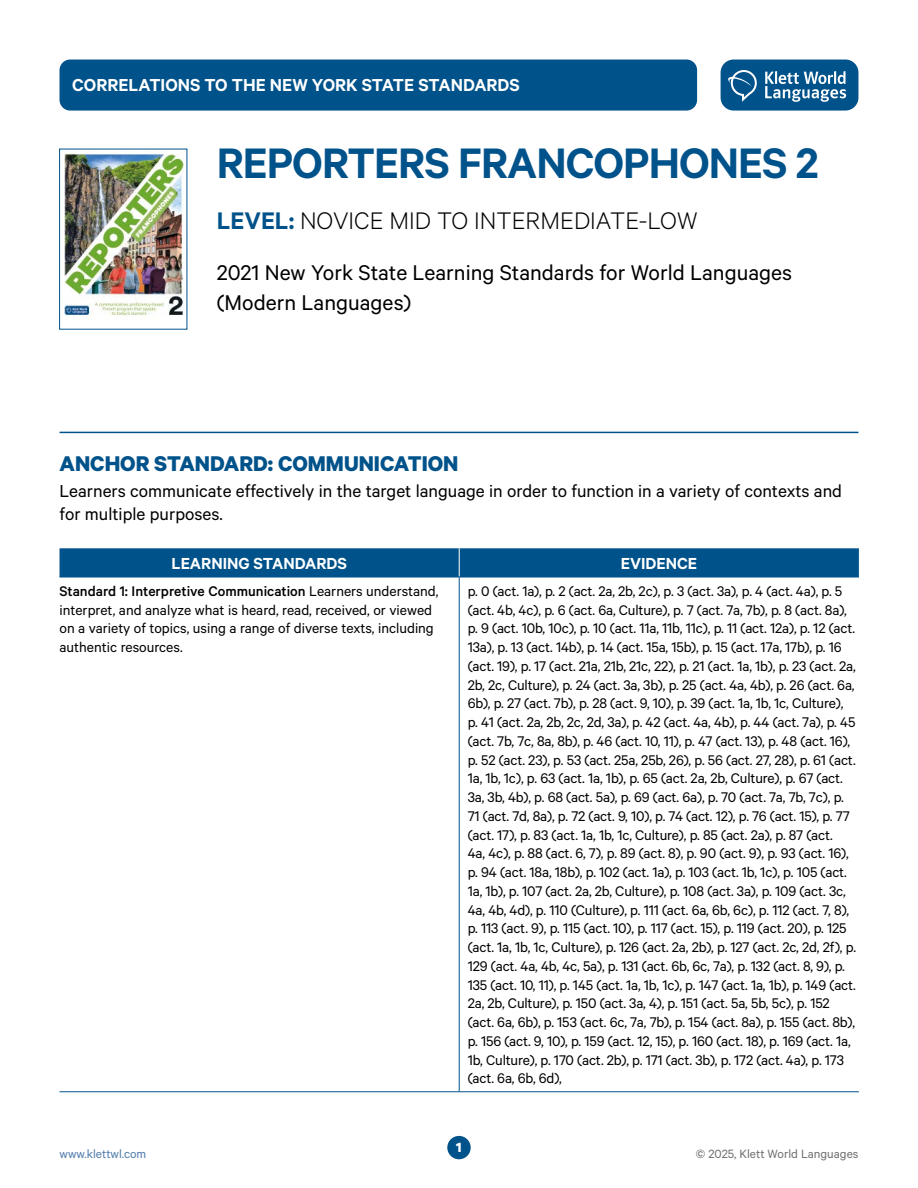
<style>
.page{position:relative;width:918px;height:1188px;background:#fff}
.page>*{position:absolute;margin:0;border:0;box-sizing:border-box;transform-origin:0 0}
.t1{font:600 48px "Calibre";letter-spacing:-.02em;color:#00528a}
.t2{font:300 27px "Calibre";color:#000}
.t3{font:24px "Calibre";color:#000}
._000_ladillo{font:700 24px "Calibre";color:#00528a}
._000_texto_seguido{font:19.5px/22.5px "Calibre";color:#000}
.t4{font:600 19.5px "Calibre";color:#fff}
._000_tablas_cabecera_rango1{font:600 18px "Calibre";color:#fff}
._000_tablas_texto_1_5_medium{font:15.75px/18.8px "Calibre";letter-spacing:-.01em;color:#000}
._000_tablas_texto{font:15.75px/18.8px "Calibre";color:#000;text-align:justify}
._000_tablas_texto-2{font:500 15.75px "Calibre";color:#000}
.t5{font:700 15px "Calibre";color:#fff}
.t6{font:13.5px "Calibre";color:#706f6f}
.t7{font:13.5px "Calibre";color:#517bab}
.s1{font-weight:600;color:#00528a}
.s2{font-weight:400}
</style>
<div class="page">
<div style="left:447px;top:1136px;width:24px;height:23px;background:#00528a;border-radius:50%"></div>
<div style="left:721px;top:60px;width:137px;height:51px;background:#00528a;border-radius:13px"></div>
<svg style="left:765px;top:71px;width:81px;height:31px"></svg>
<svg style="left:728px;top:70px;width:29px;height:32px"></svg>
<div style="left:60px;top:60px;width:637px;height:51px;background:#00528a;border-radius:11px"></div>
<div style="left:60px;top:548px;width:799px;height:29px;background:#00528a"></div>
<hr style="left:459px;top:577px;width:400px;height:1px;background:#00528a">
<hr style="left:459px;top:1091px;width:400px;height:1px;background:#00528a">
<hr style="left:60px;top:577px;width:399px;height:1px;background:#00528a">
<hr style="left:459px;top:577px;width:1px;height:514px;background:#00528a">
<hr style="left:60px;top:1091px;width:399px;height:1px;background:#00528a">
<img style="left:63px;top:152px;width:122px;height:167px">
<hr style="left:60px;top:432px;width:798px;height:1px;background:#00528a">
<p class="t4" style="left:72px;top:74px;width:449px">CORRELATIONS TO THE NEW YORK STATE STANDARDS</p>
<p class="t1" style="left:217px;top:134px;width:603px">REPORTERS FRANCOPHONES 2</p>
<p class="t2" style="left:217px;top:205px;width:482px"><span class="s1">LEVEL:</span> NOVICE MID TO INTERMEDIATE-LOW</p>
<p class="t3" style="left:217px;top:258px;width:577px">2021 New York State Learning Standards for World Languages</p>
<p class="t3" style="left:217px;top:288px;width:196px">(Modern Languages)</p>
<p class="_000_ladillo" style="left:60px;top:448px;width:400px">ANCHOR STANDARD: COMMUNICATION</p>
<p class="_000_texto_seguido" style="left:60px;top:479px;width:784px">Learners communicate effectively in the target language in order to function in a variety of contexts and for multiple purposes.</p>
<p class="_000_tablas_cabecera_rango1" style="left:172px;top:552px;width:177px">LEARNING STANDARDS</p>
<p class="_000_tablas_cabecera_rango1" style="left:621px;top:552px;width:78px">EVIDENCE</p>
<p class="_000_tablas_texto-2" style="left:60px;top:582px;width:381px">Standard 1: Interpretive Communication <span class="s2">Learners understand,</span></p>
<p class="_000_tablas_texto" style="left:60px;top:600px;width:376px">interpret, and analyze what is heard, read, received, or viewed on a variety of topics, using a range of diverse texts, including authentic resources.</p>
<p class="_000_tablas_texto_1_5_medium" style="left:468px;top:581px;width:390px">p. 0 (act. 1a), p. 2 (act. 2a, 2b, 2c), p. 3 (act. 3a), p. 4 (act. 4a), p. 5 (act. 4b, 4c), p. 6 (act. 6a, Culture), p. 7 (act. 7a, 7b), p. 8 (act. 8a), p. 9 (act. 10b, 10c), p. 10 (act. 11a, 11b, 11c), p. 11 (act. 12a), p. 12 (act.<br>13a), p. 13 (act. 14b), p. 14 (act. 15a, 15b), p. 15 (act. 17a, 17b), p. 16 (act. 19), p. 17 (act. 21a, 21b, 21c, 22), p. 21 (act. 1a, 1b), p. 23 (act. 2a, 2b, 2c, Culture), p. 24 (act. 3a, 3b), p. 25 (act. 4a, 4b), p. 26 (act. 6a, 6b), p. 27 (act. 7b), p. 28 (act. 9, 10), p. 39 (act. 1a, 1b, 1c, Culture), p. 41 (act. 2a, 2b, 2c, 2d, 3a), p. 42 (act. 4a, 4b), p. 44 (act. 7a), p. 45 (act. 7b, 7c, 8a, 8b), p. 46 (act. 10, 11), p. 47 (act. 13), p. 48 (act. 16), p. 52 (act. 23), p. 53 (act. 25a, 25b, 26), p. 56 (act. 27, 28), p. 61 (act.<br>1a, 1b, 1c), p. 63 (act. 1a, 1b), p. 65 (act. 2a, 2b, Culture), p. 67 (act.<br>3a, 3b, 4b), p. 68 (act. 5a), p. 69 (act. 6a), p. 70 (act. 7a, 7b, 7c), p.<br>71 (act. 7d, 8a), p. 72 (act. 9, 10), p. 74 (act. 12), p. 76 (act. 15), p. 77 (act. 17), p. 83 (act. 1a, 1b, 1c, Culture), p. 85 (act. 2a), p. 87 (act.<br>4a, 4c), p. 88 (act. 6, 7), p. 89 (act. 8), p. 90 (act. 9), p. 93 (act. 16), p. 94 (act. 18a, 18b), p. 102 (act. 1a), p. 103 (act. 1b, 1c), p. 105 (act.<br>1a, 1b), p. 107 (act. 2a, 2b, Culture), p. 108 (act. 3a), p. 109 (act. 3c, 4a, 4b, 4d), p. 110 (Culture), p. 111 (act. 6a, 6b, 6c), p. 112 (act. 7, 8), p. 113 (act. 9), p. 115 (act. 10), p. 117 (act. 15), p. 119 (act. 20), p. 125 (act. 1a, 1b, 1c, Culture), p. 126 (act. 2a, 2b), p. 127 (act. 2c, 2d, 2f), p.<br>129 (act. 4a, 4b, 4c, 5a), p. 131 (act. 6b, 6c, 7a), p. 132 (act. 8, 9), p.<br>135 (act. 10, 11), p. 145 (act. 1a, 1b, 1c), p. 147 (act. 1a, 1b), p. 149 (act.<br>2a, 2b, Culture), p. 150 (act. 3a, 4), p. 151 (act. 5a, 5b, 5c), p. 152 (act. 6a, 6b), p. 153 (act. 6c, 7a, 7b), p. 154 (act. 8a), p. 155 (act. 8b), p. 156 (act. 9, 10), p. 159 (act. 12, 15), p. 160 (act. 18), p. 169 (act. 1a, 1b, Culture), p. 170 (act. 2b), p. 171 (act. 3b), p. 172 (act. 4a), p. 173 (act. 6a, 6b, 6d),</p>
<p class="t5" style="left:456px;top:1138px;width:7px">1</p>
<p class="t7" style="left:60px;top:1146px;width:88px">www.klettwl.com</p>
<p class="t6" style="left:696px;top:1146px;width:164px">© 2025, Klett World Languages</p>
</div>
